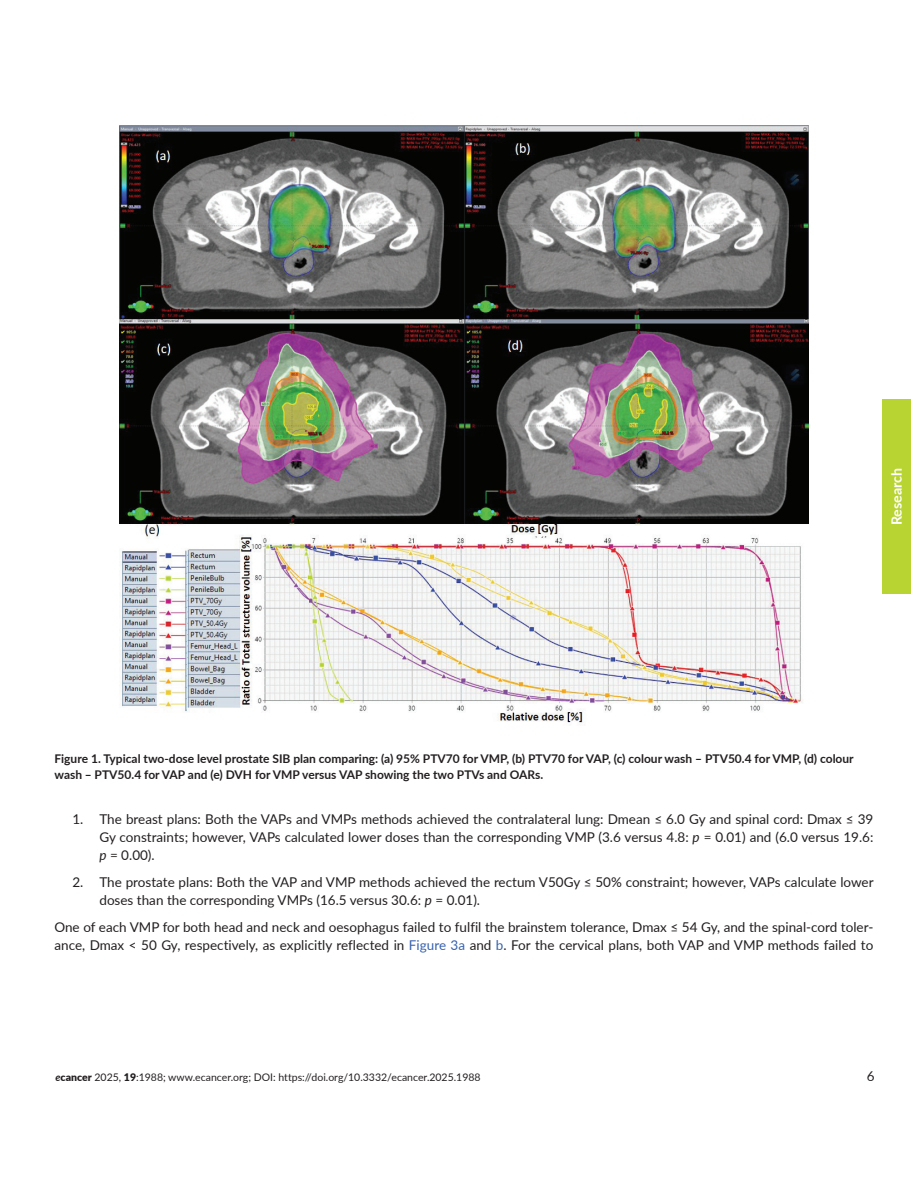
<style>
.page{position:relative;width:918px;height:1188px;background:#fff}
.page>*{position:absolute;margin:0;border:0;box-sizing:border-box;transform-origin:0 0}
.t1{font:700 14.25px "Lato";color:#fff}
.t2{font:13.5px/18px "Lato";color:#231f20}
.t3{font:700 12px/16.5px "Lato";color:#231f20}
.t4{font:10.5px "Lato";color:#231f20}
.s1{font-style:italic}
.s2{color:#3862ae}
.s3{font-weight:700;font-style:italic}
.s4{font-weight:900}
</style>
<div class="page">
<div style="left:882px;top:399px;width:29px;height:195px;background:#b8d432"></div>
<img style="left:119px;top:126px;width:690px;height:597px">
<p class="t1" style="left:886px;top:525px;width:59px;rotate:-90deg">Research</p>
<p class="t3" style="left:54px;top:749px;width:801px">Figure 1. Typical two-dose level prostate SIB plan comparing: (a) 95% PTV70 for VMP, (b) PTV70 for VAP, (c) colour wash – PTV50.4 for VMP, (d) colour wash – PTV50.4 for VAP and (e) DVH for VMP versus VAP showing the two PTVs and OARs.</p>
<p class="t2" style="left:99px;top:810px;width:775px;text-align:justify;text-indent:-27px">1. The breast plans: Both the VAPs and VMPs methods achieved the contralateral lung: Dmean ≤ 6.0 Gy and spinal cord: Dmax ≤ 39<br>Gy constraints; however, VAPs calculated lower doses than the corresponding VMP (3.6 versus 4.8: <span class="s1">p</span> = 0.01) and (6.0 versus 19.6: <span class="s1">p</span> = 0.00).</p>
<p class="t2" style="left:99px;top:873px;width:776px;text-indent:-27px">2. The prostate plans: Both the VAP and VMP methods achieved the rectum V50Gy ≤ 50% constraint; however, VAPs calculate lower doses than the corresponding VMPs (16.5 versus 30.6: <span class="s1">p</span> = 0.01).</p>
<p class="t2" style="left:54px;top:918px;width:820px">One of each VMP for both head and neck and oesophagus failed to fulfil the brainstem tolerance, Dmax ≤ 54 Gy, and the spinal-cord toler&shy;ance, Dmax &lt; 50 Gy, respectively, as explicitly reflected in <span class="s2">Figure 3a</span> and <span class="s2">b</span>. For the cervical plans, both VAP and VMP methods failed to</p>
<p class="t4" style="left:56px;top:1070px;width:427px"><span class="s3">e</span><span class="s4">cancer</span> 2025, <span class="s4">19</span>:1988; www.ecancer.org; DOI: https://doi.org/10.3332/ecancer.2025.1988</p>
<p class="t2" style="left:867px;top:1067px;width:9px">6</p>
</div>
